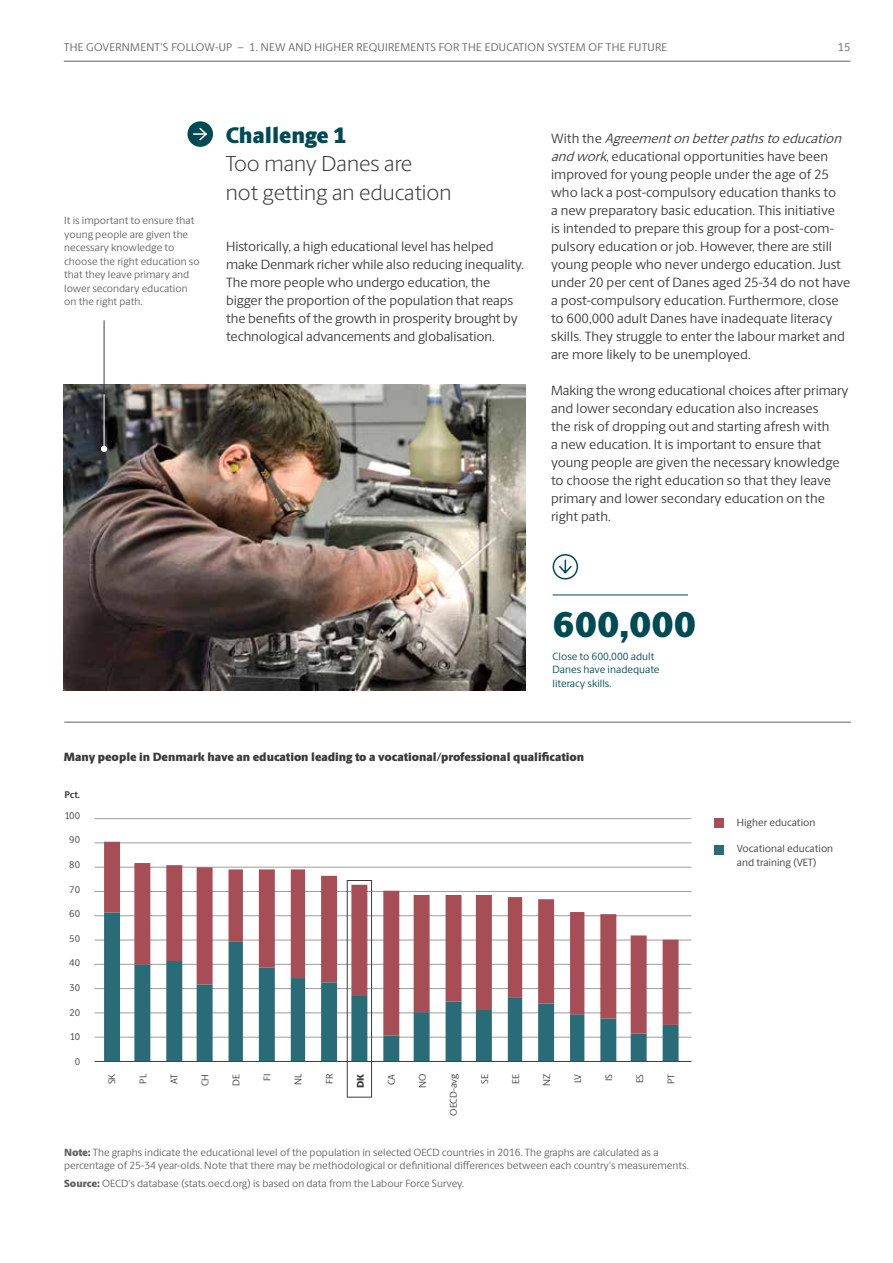
<style>
.page{position:relative;width:893px;height:1263px;background:#fff}
.page>*{position:absolute;margin:0;border:0;box-sizing:border-box;transform-origin:0 0}
.t1{font:900 36px "Berlingske Sans";color:#004a54}
.t2{font:900 22.5px "Berlingske Sans";color:#004a54}
.t3{font:300 21.75px/28.5px "Berlingske Sans";color:#3b3b3a}
.t4{font:13.5px/18px "Berlingske Sans";color:#3b3b3a}
.t5{font:900 12px "Berlingske Sans";color:#3b3b3a}
.t6{font:11.25px "Berlingske Sans";letter-spacing:.025em;color:#636362}
.t7{font:10.5px/13.5px "Berlingske Sans";color:#636362}
.t8{font:10.5px/13.5px "Berlingske Sans";color:#004a54}
.t9{font:10.5px/13.5px "Berlingske Sans";color:#3b3b3a}
.t10{font:9.75px "Berlingske Sans";color:#3b3b3a}
.t11{font:700 9.75px/20.4px "Berlingske Sans";color:#3b3b3a}
.t12{font:900 9.75px "Berlingske Sans";color:#3b3b3a}
.s1{font-style:italic}
.s2{font-weight:400}
.s3{font-weight:900}
</style>
<div class="page">
<img style="left:64px;top:384px;width:462px;height:306px">
<hr style="left:95px;top:1061px;width:596px;height:1px;background:#3b3b3a">
<hr style="left:95px;top:1037px;width:596px;height:1px;background:#9c9d9d">
<hr style="left:95px;top:1012px;width:596px;height:1px;background:#9c9d9d">
<hr style="left:95px;top:988px;width:596px;height:1px;background:#9c9d9d">
<hr style="left:95px;top:964px;width:596px;height:1px;background:#9c9d9d">
<hr style="left:95px;top:940px;width:596px;height:1px;background:#9c9d9d">
<hr style="left:95px;top:915px;width:596px;height:1px;background:#9c9d9d">
<hr style="left:95px;top:891px;width:596px;height:1px;background:#9c9d9d">
<hr style="left:95px;top:867px;width:596px;height:1px;background:#9c9d9d">
<hr style="left:95px;top:843px;width:596px;height:1px;background:#9c9d9d">
<hr style="left:95px;top:818px;width:596px;height:1px;background:#9c9d9d">
<svg style="left:104px;top:1035px;width:575px;height:26px"></svg>
<svg style="left:104px;top:842px;width:575px;height:193px"></svg>
<div style="left:347px;top:880px;width:25px;height:217px;border:1px solid #3b3b3a"></div>
<div style="left:714px;top:845px;width:9px;height:9px;background:#296c77"></div>
<div style="left:714px;top:818px;width:9px;height:9px;background:#a74d56"></div>
<svg style="left:347px;top:1097px;width:25px;height:1px"></svg>
<hr style="left:64px;top:722px;width:787px;height:1px;background:#636362">
<hr style="left:64px;top:61px;width:786px;height:1px;background:#636362">
<hr style="left:553px;top:595px;width:135px;height:1px;background:#004a54">
<div style="left:553px;top:554px;width:25px;height:25px;border:2px solid #004a54;border-radius:50%"></div>
<svg style="left:558px;top:559px;width:15px;height:16px"></svg>
<div style="left:188px;top:122px;width:24px;height:24px;background:#004a54;border-radius:50%"></div>
<div style="left:187px;top:121px;width:26px;height:26px;border:2px solid #004a54;border-radius:50%"></div>
<svg style="left:193px;top:127px;width:14px;height:14px"></svg>
<hr style="left:104px;top:320px;width:1px;height:74px;background:#3b3b3a">
<hr style="left:104px;top:394px;width:1px;height:55px;background:#fff">
<svg style="left:101px;top:446px;width:6px;height:6px"></svg>
<p class="t6" style="left:64px;top:40px;width:605px">THE GOVERNMENT’S FOLLOW-UP – 1. NEW AND HIGHER REQUIREMENTS FOR THE EDUCATION SYSTEM OF THE FUTURE</p>
<p class="t6" style="left:838px;top:40px;width:14px">15</p>
<p class="t7" style="left:64px;top:214px;width:137px">It is important to ensure that young people are given the necessary knowledge to choose the right education so that they leave primary and lower secondary education on the right path.</p>
<h4 class="t2" style="left:226px;top:118px;width:123px">Challenge 1</h4>
<h4 class="t3" style="left:226px;top:149px;width:227px">Too many Danes are<br>not getting an education</h4>
<p class="t4" style="left:226px;top:237px;width:299px">Historically, a high educational level has helped make Denmark richer while also reducing inequality.<br>The more people who undergo education, the bigger the proportion of the population that reaps the benefits of the growth in prosperity brought by technological advancements and globalisation.</p>
<p class="t4" style="left:551px;top:129px;width:301px">W i t h t h e <span class="s1">Agreementonbetterpathsto education andwork</span>, educational opportunities have been improved for young people under the age of 25 who lack a post-compulsory education thanks to<br>a new preparatory basic education. This initiative<br>is intended to prepare this group for a post-com&shy;pulsory education or job. However, there are still young people who never undergo education. Just under 20 per cent of Danes aged 25-34 do not have a post-compulsory education. Furthermore, close to 600,000 adult Danes have inadequate literacy skills. They struggle to enter the labour market and are more likely to be unemployed.</p>
<p class="t4" style="left:551px;top:381px;width:299px">Making the wrong educational choices after primary and lower secondary education also increases<br>the risk of dropping out and starting afresh with<br>a new education. It is important to ensure that young people are given the necessary knowledge to choose the right education so that they leave primary and lower secondary education on the right path.</p>
<p class="t1" style="left:553px;top:597px;width:145px">600,000</p>
<p class="t8" style="left:553px;top:649px;width:108px">Close to 600,000 adult<br>Danes have inadequate literacy skills.</p>
<p class="t5" style="left:64px;top:748px;width:522px">Many people in Denmark have an education leading to a vocational/professional qualification</p>
<p class="t11" style="left:65px;top:785px;width:17px">Pct.<br><span class="s2">100</span></p>
<p class="t10" style="left:69px;top:834px;width:12px">90</p>
<p class="t10" style="left:69px;top:859px;width:12px">80</p>
<p class="t10" style="left:69px;top:883px;width:12px">70</p>
<p class="t10" style="left:69px;top:908px;width:12px">60</p>
<p class="t10" style="left:69px;top:932px;width:12px">50</p>
<p class="t10" style="left:69px;top:957px;width:12px">40</p>
<p class="t10" style="left:69px;top:982px;width:12px">30</p>
<p class="t10" style="left:69px;top:1006px;width:12px">20</p>
<p class="t10" style="left:71px;top:1031px;width:11px">10</p>
<p class="t10" style="left:75px;top:1055px;width:7px">0</p>
<p class="t10" style="left:106px;top:1084px;width:12px;rotate:-90deg">SK</p>
<p class="t10" style="left:137px;top:1084px;width:11px;rotate:-90deg">PL</p>
<p class="t10" style="left:168px;top:1083px;width:11px;rotate:-90deg">AT</p>
<p class="t10" style="left:199px;top:1086px;width:14px;rotate:-90deg">CH</p>
<p class="t10" style="left:230px;top:1085px;width:13px;rotate:-90deg">DE</p>
<p class="t10" style="left:261px;top:1081px;width:9px;rotate:-90deg">FI</p>
<p class="t10" style="left:292px;top:1085px;width:13px;rotate:-90deg">NL</p>
<p class="t10" style="left:323px;top:1084px;width:12px;rotate:-90deg">FR</p>
<p class="t12" style="left:353px;top:1088px;width:16px;rotate:-90deg">DK</p>
<p class="t10" style="left:386px;top:1085px;width:13px;rotate:-90deg">CA</p>
<p class="t10" style="left:417px;top:1088px;width:16px;rotate:-90deg">NO</p>
<p class="t10" style="left:448px;top:1116px;width:43px;rotate:-90deg">OECD-avg</p>
<p class="t10" style="left:479px;top:1083px;width:11px;rotate:-90deg">SE</p>
<p class="t10" style="left:510px;top:1084px;width:11px;rotate:-90deg">EE</p>
<p class="t10" style="left:541px;top:1086px;width:14px;rotate:-90deg">NZ</p>
<p class="t10" style="left:572px;top:1083px;width:10px;rotate:-90deg">LV</p>
<p class="t10" style="left:603px;top:1081px;width:9px;rotate:-90deg">IS</p>
<p class="t10" style="left:634px;top:1083px;width:11px;rotate:-90deg">ES</p>
<p class="t10" style="left:665px;top:1084px;width:11px;rotate:-90deg">PT</p>
<p class="t7" style="left:64px;top:1145px;width:626px"><span class="s3">Note:</span> The graphs indicate the educational level of the population in selected OECD countries in 2016. The graphs are calculated as a percentage of 25-34 year-olds. Note that there may be methodological or definitional differences between each country’s measurements.</p>
<p class="t7" style="left:64px;top:1177px;width:402px"><span class="s3">Source:</span> OECD’s database (stats.oecd.org) is based on data from the Labour Force Survey.</p>
<p class="t9" style="left:737px;top:815px;width:80px">Higher education</p>
<p class="t9" style="left:737px;top:842px;width:98px">Vocational education and training (VET)</p>
</div>
